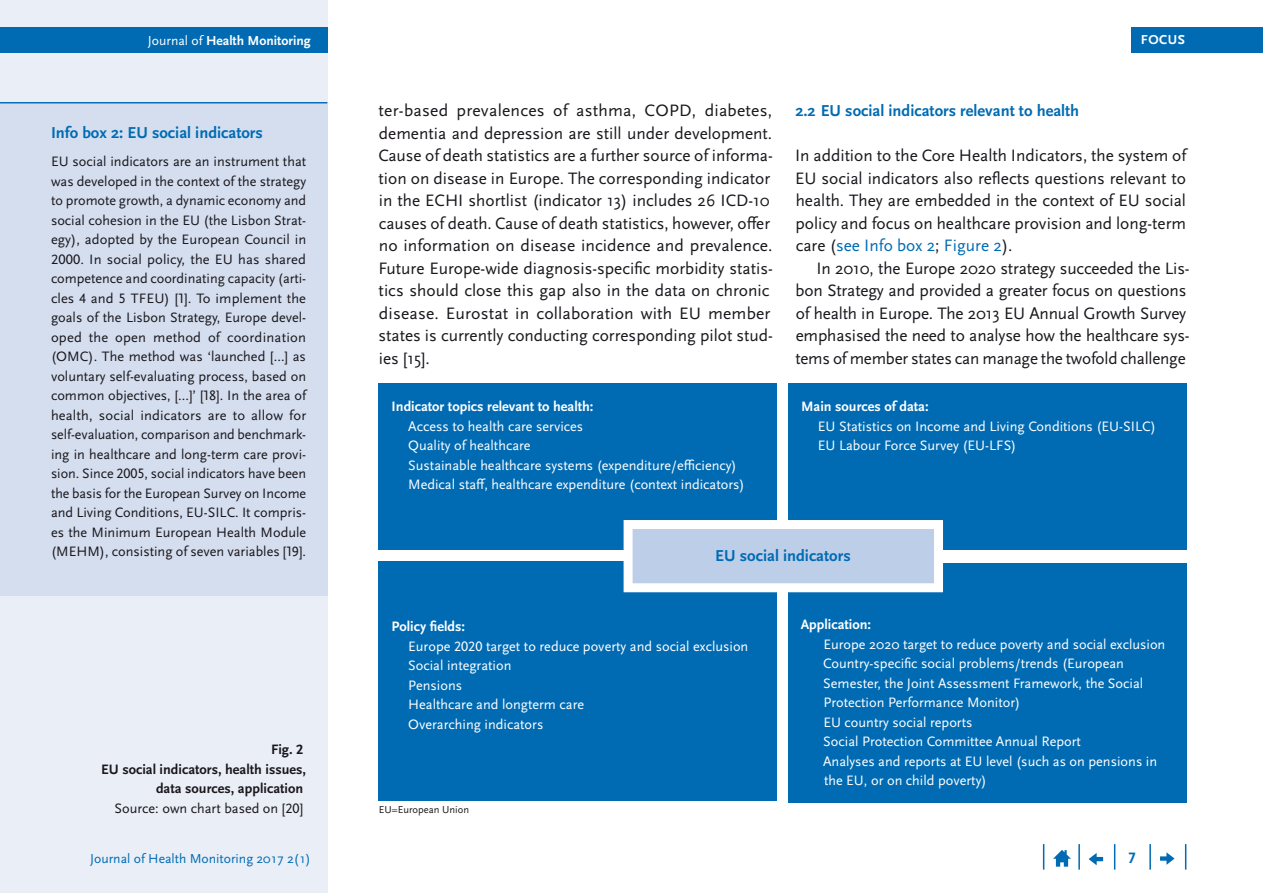
<style>
.page{position:relative;width:1263px;height:893px;background:#fff}
.page>*{position:absolute;margin:0;border:0;box-sizing:border-box;transform-origin:0 0}
.Copy{font:17.25px/22.5px "Scala Sans Pro";color:#1a171c}
.Copy_Einzug{font:17.25px/22.5px "Scala Sans Pro";letter-spacing:-.01em;color:#1a171c}
.t1{font:700 16.5px "Scala Sans Pro";color:#006bb3}
.t2{font:700 15.75px "Scala Sans Pro";color:#006bb3}
.Fliesstext_Infokaste{font:14.25px/19.5px "Scala Sans Pro";color:#1a171c;text-align:justify}
.t3{font:14.25px/19.5px "Scala Sans Pro";color:#fff}
.t4{font:700 14.25px/19.5px "Scala Sans Pro";color:#1a171c;text-align:right}
.t5{font:13.65px "Scala Sans Pro";color:#006bb3}
.t6{font:700 13.65px "Scala Sans Pro";color:#fff}
.t7{font:700 13.5px "Scala Sans Pro";letter-spacing:.04em;color:#fff}
.t8{font:10.5px "Scala Sans Pro";color:#1a171c}
.s1{font-weight:400}
.s2{font-weight:700}
.s3{color:#006bb3}
</style>
<div class="page">
<div style="left:1131px;top:28px;width:132px;height:25px;background:#006bb3"></div>
<div style="left:0;top:0;width:327px;height:893px;background:#eaeef7"></div>
<div style="left:0;top:28px;width:327px;height:25px;background:#006bb3"></div>
<div style="left:0;top:104px;width:327px;height:491px;background:#d4deef"></div>
<hr style="left:0;top:102px;width:327px;height:2px;background:#006bb3">
<div style="left:378px;top:384px;width:399px;height:166px;background:#006bb3"></div>
<div style="left:378px;top:560px;width:399px;height:240px;background:#006bb3"></div>
<div style="left:788px;top:384px;width:398px;height:166px;background:#006bb3"></div>
<div style="left:788px;top:563px;width:398px;height:240px;background:#006bb3"></div>
<div style="left:628px;top:524px;width:310px;height:64px;background:#bdcee8"></div>
<div style="left:624px;top:520px;width:319px;height:72px;border:9px solid #fff"></div>
<svg style="left:1185px;top:844px;width:1px;height:26px"></svg>
<hr style="left:1149px;top:844px;width:2px;height:26px;background:#006bb3">
<svg style="left:1114px;top:844px;width:1px;height:26px"></svg>
<hr style="left:1078px;top:844px;width:2px;height:26px;background:#006bb3">
<svg style="left:1043px;top:844px;width:1px;height:26px"></svg>
<svg style="left:1053px;top:850px;width:18px;height:17px"></svg>
<svg style="left:1089px;top:853px;width:14px;height:12px"></svg>
<svg style="left:1160px;top:852px;width:14px;height:13px"></svg>
<p class="t6" style="left:148px;top:33px;width:164px"><span class="s1">Journal of</span> Health Monitoring</p>
<p class="t7" style="left:1141px;top:32px;width:46px">FOCUS</p>
<h2 class="t1" style="left:51px;top:122px;width:213px">Info box 2: EU social indicators</h2>
<p class="Fliesstext_Infokaste" style="left:51px;top:152px;width:257px">EU social indicators are an instrument that was developed in the context of the strategy to promote growth, a dynamic economy and social cohesion in the EU (the Lisbon Strat&shy;egy), adopted by the European Council in 2000. In social policy, the EU has shared competence and coordinating capacity (arti&shy;cles 4 and 5 TFEU) [1]. To implement the goals of the Lisbon Strategy, Europe devel&shy;oped the open method of coordination (OMC). The method was ‘launched […] as voluntary self-evaluating process, based on common objectives, [...]’ [18]. In the area of health, social indicators are to allow for self-evaluation, comparison and benchmark&shy;ing in healthcare and long-term care provi&shy;sion. Since 2005, social indicators have been the basis for the European Survey on Income and Living Conditions, EU-SILC. It compris&shy;es the Minimum European Health Module (MEHM), consisting of seven variables [19].</p>
<p class="t4" style="left:101px;top:740px;width:207px">Fig. 2<br>EU social indicators, health issues, data sources, application</p>
<p class="Fliesstext_Infokaste" style="left:115px;top:798px;width:190px">Source: own chart based on [20]</p>
<p class="t5" style="left:90px;top:850px;width:222px">Journal of Health Monitoring 2017 2(1)</p>
<p class="Copy" style="left:378px;top:99px;width:396px">ter-based prevalences of asthma, COPD, diabetes, dementia and depression are still under development.<br>Cause of death statistics are a further source of informa&shy;tion on disease in Europe. The corresponding indicator in the ECHI shortlist (indicator 13) includes 26 ICD-10 causes of death. Cause of death statistics, however, offer no information on disease incidence and prevalence.<br>Future Europe-wide diagnosis-specific morbidity statis&shy;tics should close this gap also in the data on chronic disease. Eurostat in collaboration with EU member states is currently conducting corresponding pilot stud&shy;ies [15].</p>
<p class="t3" style="left:408px;top:397px;width:338px;text-indent:-17px"><span class="s2">Indicator topics relevant to health:<br></span>Access to health care services<br>Quality of healthcare<br>Sustainable healthcare systems (expenditure/efficiency)<br>Medical staff, healthcare expenditure (context indicators)</p>
<h2 class="t1" style="left:795px;top:101px;width:285px">2.2 EU social indicators relevant to health</h2>
<p class="Copy" style="left:795px;top:144px;width:393px;text-align:justify">In addition to the Core Health Indicators, the system of EU social indicators also reflects questions relevant to health. They are embedded in the context of EU social policy and focus on healthcare provision and long-term care (<span class="s3">see Info box 2</span>; <span class="s3">Figure 2</span>).</p>
<p class="Copy_Einzug" style="left:795px;top:257px;width:396px;text-indent:21px">In 2010, the Europe 2020 strategy succeeded the Lis&shy;bon Strategy and provided a greater focus on questions of health in Europe. The 2013 EU Annual Growth Survey emphasised the need to analyse how the healthcare sys&shy;tems of member states can manage the twofold challenge</p>
<p class="t3" style="left:818px;top:397px;width:340px;text-indent:-17px"><span class="s2">Main sources of data:<br></span>EU Statistics on Income and Living Conditions (EU-SILC)<br>EU Labour Force Survey (EU-LFS)</p>
<p class="t1" style="left:715px;top:546px;width:137px">EU social indicators</p>
<p class="t3" style="left:408px;top:617px;width:342px;text-indent:-17px"><span class="s2">Policy fields:<br></span>Europe 2020 target to reduce poverty and social exclusion<br>Social integration<br>Pensions<br>Healthcare and longterm care<br>Overarching indicators</p>
<p class="t8" style="left:379px;top:804px;width:92px">EU=European Union</p>
<p class="t3" style="left:823px;top:615px;width:344px;text-indent:-22px"><span class="s2">Application:<br></span>Europe 2020 target to reduce poverty and social exclusion Country-specific social problems/trends (European Semester, the Joint Assessment Framework, the Social Protection Performance Monitor)<br>EU country social reports<br>Social Protection Committee Annual Report<br>Analyses and reports at EU level (such as on pensions in the EU, or on child poverty)</p>
<p class="t2" style="left:1128px;top:849px;width:8px">7</p>
</div>
